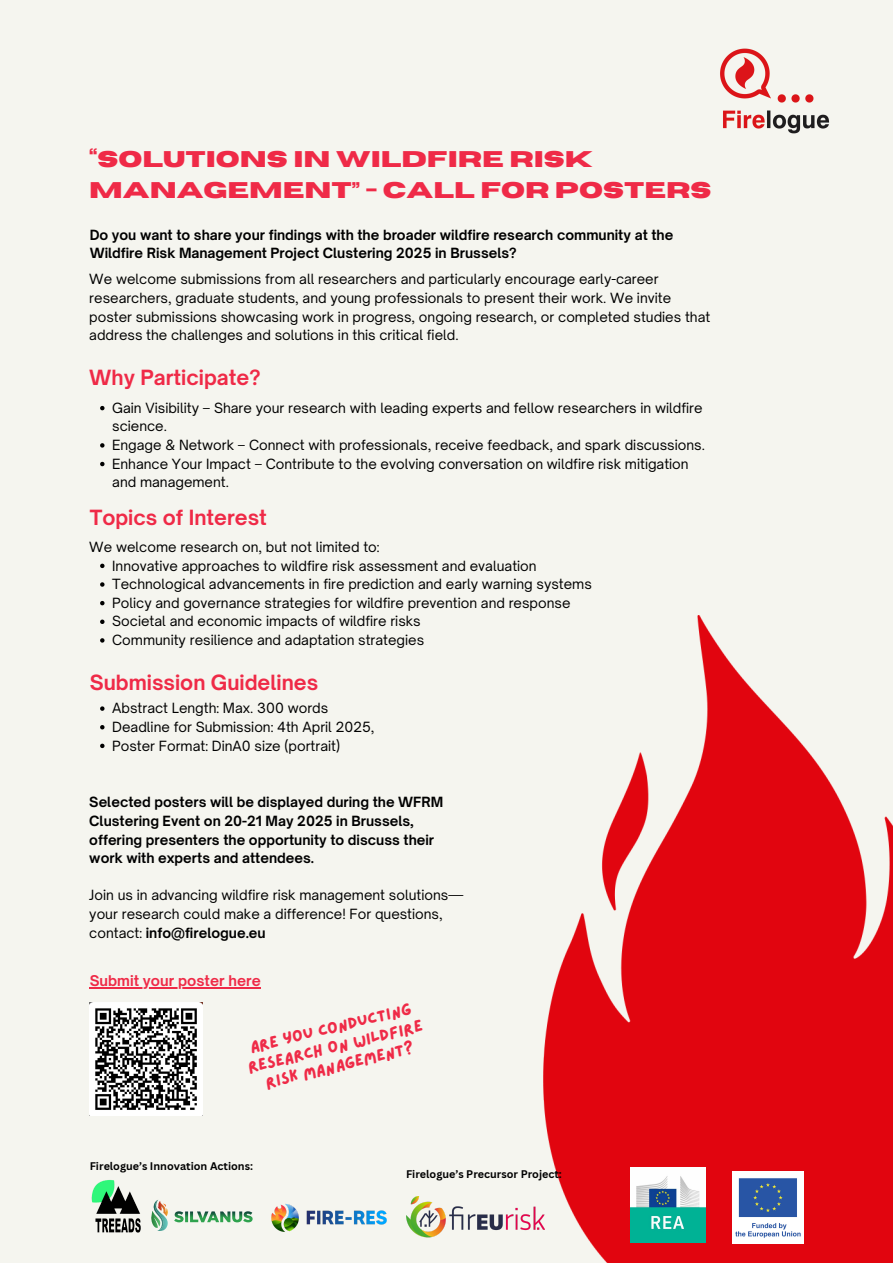
<style>
.page{position:relative;width:893px;height:1263px;background:#f5f5ef}
.page>*{position:absolute;margin:0;border:0;box-sizing:border-box;transform-origin:0 0}
.t1{font:700 22.58px/30.7px "Horizon";color:#ef2a47}
.t2{font:700 20.1px "Open Sauce One";color:#ef2a47}
.t3{font:700 20.02px "Open Sauce One";color:#ef2a47}
.t4{font:16.5px/19.1px "Lazydog";color:#ef2a47;text-align:center}
.t5{font:700 14.17px "Open Sauce One";color:#ef2a47}
.t6{font:13.5px/18.6px "Open Sauce One";color:#000}
.t7{font:700 13.5px/18.6px "Open Sauce One";color:#000}
.t8{font:700 10.8px "Canva Sans";color:#000}
.s1{font-weight:700}
</style>
<div class="page">
<img style="left:90px;top:1003px;width:113px;height:113px">
<svg style="left:100px;top:564px;width:4px;height:4px"></svg>
<svg style="left:100px;top:582px;width:4px;height:5px"></svg>
<svg style="left:100px;top:601px;width:4px;height:4px"></svg>
<svg style="left:100px;top:619px;width:4px;height:5px"></svg>
<svg style="left:100px;top:638px;width:4px;height:5px"></svg>
<img style="left:543px;top:615px;width:350px;height:648px">
<img style="left:631px;top:1168px;width:74px;height:74px">
<img style="left:733px;top:1172px;width:70px;height:72px">
<img style="left:271px;top:1203px;width:116px;height:29px">
<svg style="left:174px;top:1211px;width:79px;height:11px"></svg>
<svg style="left:151px;top:1200px;width:17px;height:31px"></svg>
<img style="left:91px;top:1180px;width:50px;height:53px">
<img style="left:406px;top:1196px;width:138px;height:45px">
<img style="left:720px;top:48px;width:109px;height:86px">
<svg style="left:100px;top:406px;width:4px;height:4px"></svg>
<svg style="left:100px;top:443px;width:4px;height:5px"></svg>
<svg style="left:100px;top:462px;width:4px;height:4px"></svg>
<svg style="left:100px;top:706px;width:4px;height:5px"></svg>
<svg style="left:100px;top:725px;width:4px;height:4px"></svg>
<svg style="left:100px;top:744px;width:4px;height:4px"></svg>
<hr style="left:90px;top:987px;width:171px;height:1px;background:#ef2a47">
<h5 class="t1" style="left:89px;top:145px;width:623px">“SOLUTIONS IN WILDFIRE RISK<br>MANAGEMENT” - CALL FOR POSTERS</h5>
<p class="t7" style="left:90px;top:225px;width:585px">Do you want to share your findings with the broader wildfire research community at the<br>Wildfire Risk Management Project Clustering 2025 in Brussels?</p>
<p class="t6" style="left:89px;top:270px;width:622px">We welcome submissions from all researchers and particularly encourage early-career researchers, graduate students, and young professionals to present their work. We invite poster submissions showcasing work in progress, ongoing research, or completed studies that address the challenges and solutions in this critical field.</p>
<h2 class="t2" style="left:89px;top:365px;width:173px">Why Participate?</h2>
<p class="t6" style="left:112px;top:398px;width:592px">Gain Visibility – Share your research with leading experts and fellow researchers in wildfire science.</p>
<p class="t6" style="left:112px;top:436px;width:594px">Engage &amp; Network – Connect with professionals, receive feedback, and spark discussions.</p>
<p class="t6" style="left:112px;top:454px;width:578px">Enhance Your Impact – Contribute to the evolving conversation on wildfire risk mitigation and management.</p>
<p class="t2" style="left:90px;top:505px;width:179px">Topics of Interest</p>
<p class="t6" style="left:89px;top:537px;width:292px">We welcome research on, but not limited to:</p>
<h1 class="t6" style="left:112px;top:556px;width:426px">Innovative approaches to wildfire risk assessment and evaluation</h1>
<h4 class="t6" style="left:112px;top:575px;width:481px">Technological advancements in fire prediction and early warning systems</h4>
<h5 class="t6" style="left:112px;top:593px;width:460px">Policy and governance strategies for wildfire prevention and response</h5>
<h2 class="t6" style="left:112px;top:612px;width:310px">Societal and economic impacts of wildfire risks</h2>
<p class="t6" style="left:112px;top:631px;width:313px">Community resilience and adaptation strategies</p>
<h2 class="t3" style="left:90px;top:670px;width:230px">Submission Guidelines</h2>
<p class="t6" style="left:112px;top:699px;width:217px">Abstract Length: Max. 300 words</p>
<p class="t6" style="left:112px;top:717px;width:264px">Deadline for Submission: 4th April 2025,</p>
<h4 class="t6" style="left:112px;top:736px;width:229px">Poster Format: DinA0 size (portrait)</h4>
<h5 class="t7" style="left:89px;top:793px;width:355px">Selected posters will be displayed during the WFRM Clustering Event on 20-21 May 2025 in Brussels, offering presenters the opportunity to discuss their work with experts and attendees.</h5>
<h4 class="t6" style="left:89px;top:886px;width:375px">Join us in advancing wildfire risk management solutions— your research could make a difference! For questions, contact: <span class="s1">info@firelogue.eu</span></h4>
<h3 class="t5" style="left:90px;top:972px;width:172px">Submit your poster here</h3>
<p class="t4" style="left:241px;top:1041px;width:181px;rotate:-14deg">Are you conducting research on wildfire risk management?</p>
<p class="t8" style="left:90px;top:1158px;width:165px">Firelogue’s Innovation Actions:</p>
<p class="t8" style="left:406px;top:1167px;width:157px">Firelogue’s Precursor Project:</p>
</div>
